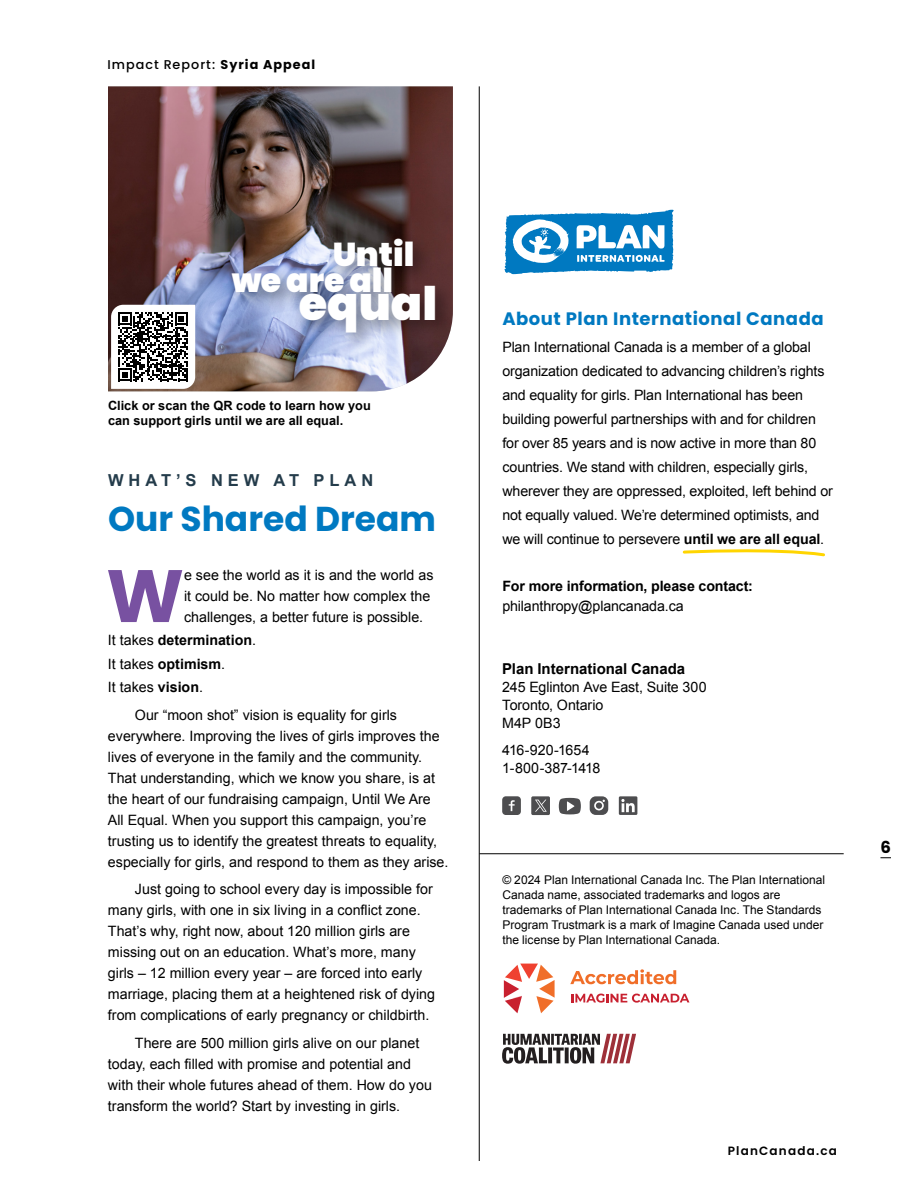
<style>
.page{position:relative;width:918px;height:1188px;background:#fff}
.page>*{position:absolute;margin:0;border:0;box-sizing:border-box;transform-origin:0 0}
.t1{font:700 74.1px "Poppins";color:#7851a1}
.t2{font:900 46.2px "Poppins";color:#fff}
.t3{font:700 34.5px "Poppins";color:#0079c1}
.t4{font:900 33px/25.8px "Poppins";color:#fff}
.t5{font:700 18px "Poppins";letter-spacing:.03em;color:#0079c1}
.t6{font:700 16.5px "Arial";letter-spacing:.3em;color:#243c4b}
.t7{font:700 16.5px "Poppins";color:#000}
.t8{font:700 15px "Arial";color:#000}
.t9{font:14.25px/21px "Arial";color:#000}
.t10{font:700 14.25px/23.2px "Arial";letter-spacing:-.01em;color:#000}
.t11{font:700 12.75px/15px "Arial";color:#000}
.t12{font:500 12.75px "Poppins";letter-spacing:.08em;color:#000}
.t13{font:12px/15px "Arial";color:#000}
.t14{font:600 12px "Poppins";letter-spacing:.1em;color:#000}
.s1{font-weight:700}
.s2{font-weight:400}
</style>
<div class="page">
<svg style="left:502px;top:1034px;width:134px;height:30px"></svg>
<svg style="left:571px;top:994px;width:118px;height:9px"></svg>
<svg style="left:570px;top:969px;width:106px;height:15px"></svg>
<svg style="left:504px;top:964px;width:51px;height:49px"></svg>
<svg style="left:504px;top:210px;width:170px;height:64px"></svg>
<hr style="left:479px;top:86px;width:1px;height:1075px;background:#000">
<img style="left:108px;top:86px;width:345px;height:305px">
<hr style="left:479px;top:853px;width:365px;height:1px;background:#000">
<svg style="left:682px;top:549px;width:143px;height:8px"></svg>
<div style="left:226px;top:232px;width:229px;height:120px;background:#000;opacity:.41"></div>
<svg style="left:111px;top:305px;width:84px;height:84px"></svg>
<div style="left:619px;top:796px;width:18px;height:19px;background:#4d4d4f"></div>
<svg style="left:621px;top:799px;width:14px;height:13px"></svg>
<div style="left:531px;top:796px;width:19px;height:19px;background:#4d4d4f;border-radius:2px"></div>
<svg style="left:535px;top:800px;width:12px;height:12px"></svg>
<svg style="left:502px;top:796px;width:19px;height:19px"></svg>
<svg style="left:559px;top:798px;width:22px;height:16px"></svg>
<svg style="left:590px;top:796px;width:18px;height:19px"></svg>
<p class="t12" style="left:108px;top:57px;width:209px">Impact Report: <span class="s1">Syria Appeal</span></p>
<h3 class="t4" style="left:232px;top:242px;width:184px;text-indent:101px">Until we are all</h3>
<h2 class="t2" style="left:299px;top:277px;width:140px">equal</h2>
<p class="t11" style="left:108px;top:398px;width:264px">Click or scan the QR code to learn how you can support girls until we are all equal.</p>
<p class="t6" style="left:108px;top:469px;width:267px">WHAT’S NEW AT PLAN</p>
<h3 class="t3" style="left:108px;top:499px;width:330px">Our Shared Dream</h3>
<h1 class="t1" style="left:106px;top:553px;width:79px">W</h1>
<p class="t9" style="left:184px;top:565px;width:251px">e see the world as it is and the world as it could be. No matter how complex the challenges, a better future is possible.</p>
<p class="t10" style="left:108px;top:629px;width:150px"><span class="s2">It takes</span> determination<span class="s2">.<br>It takes</span> optimism<span class="s2">.<br>It takes</span> vision<span class="s2">.</span></p>
<p class="t9" style="left:108px;top:704px;width:342px;text-indent:27px">Our “moon shot” vision is equality for girls everywhere. Improving the lives of girls improves the lives of everyone in the family and the community.<br>That understanding, which we know you share, is at the heart of our fundraising campaign, Until We Are All Equal. When you support this campaign, you’re trusting us to identify the greatest threats to equality, especially for girls, and respond to them as they arise.</p>
<p class="t9" style="left:108px;top:879px;width:329px;text-indent:27px">Just going to school every day is impossible for many girls, with one in six living in a conflict zone.<br>That’s why, right now, about 120 million girls are missing out on an education. What’s more, many girls – 12 million every year – are forced into early marriage, placing them at a heightened risk of dying from complications of early pregnancy or childbirth.</p>
<p class="t9" style="left:108px;top:1033px;width:325px;text-indent:27px">There are 500 million girls alive on our planet today, each filled with promise and potential and with their whole futures ahead of them. How do you transform the world? Start by investing in girls.</p>
<p class="t5" style="left:502px;top:308px;width:323px">About Plan International Canada</p>
<p class="t9" style="left:502px;top:335px;width:332px;line-height:24px">Plan International Canada is a member of a global organization dedicated to advancing children’s rights and equality for girls. Plan International has been building powerful partnerships with and for children for over 85 years and is now active in more than 80 countries. We stand with children, especially girls, wherever they are oppressed, exploited, left behind or not equally valued. We’re determined optimists, and we will continue to persevere <span class="s1">until we are all equal</span>.</p>
<p class="t10" style="left:502px;top:575px;width:252px">For more information, please contact:</p>
<p class="t9" style="left:502px;top:595px;width:183px">philanthropy@plancanada.ca</p>
<p class="t8" style="left:502px;top:659px;width:185px">Plan International Canada</p>
<p class="t9" style="left:502px;top:678px;width:206px;line-height:18px">245 Eglinton Ave East, Suite 300<br>Toronto, Ontario<br>M4P 0B3</p>
<p class="t9" style="left:502px;top:741px;width:100px;line-height:18px">416-920-1654<br>1-800-387-1418</p>
<p class="t13" style="left:502px;top:873px;width:324px">© 2024 Plan International Canada Inc. The Plan International Canada name, associated trademarks and logos are trademarks of Plan International Canada Inc. The Standards Program Trustmark is a mark of Imagine Canada used under the license by Plan International Canada.</p>
<p class="t7" style="left:880px;top:838px;width:12px">6</p>
<p class="t14" style="left:728px;top:1144px;width:111px">PlanCanada.ca</p>
</div>
